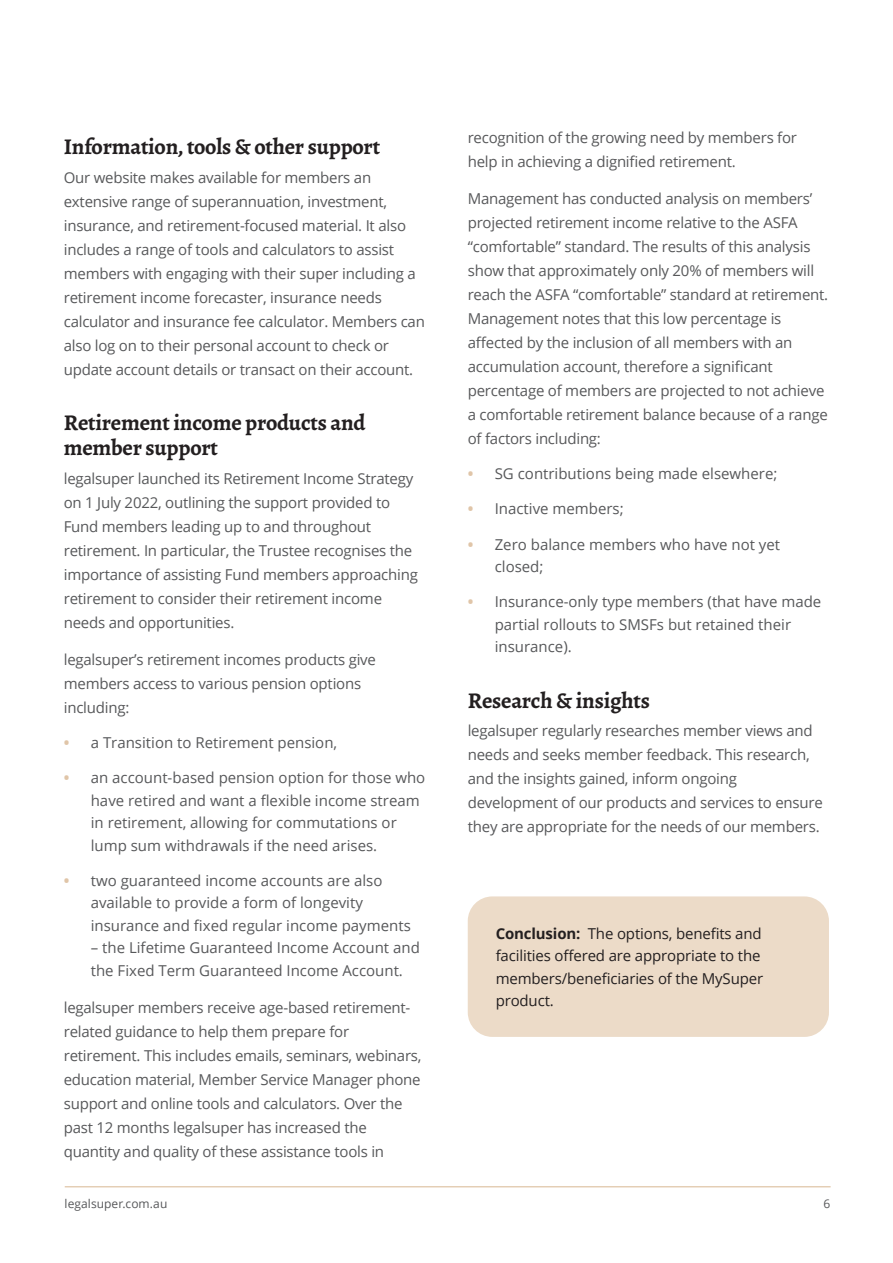
<style>
.page{position:relative;width:893px;height:1263px;background:#fff}
.page>*{position:absolute;margin:0;border:0;box-sizing:border-box;transform-origin:0 0}
.Sub-head_H3{font:700 22.5px/25.5px "Alegreya";letter-spacing:-.01em;color:#231f20}
.Body_2{font:15px/24px "Open Sans";letter-spacing:-.015em;color:#57585a}
.discl{font:15px/22.5px "Open Sans";letter-spacing:-.01em;color:#231f20}
.t1{font:12px "Open Sans";letter-spacing:.005em;color:#57585a}
.s1{font-weight:700;color:#e0c5a8}
.s2{font-weight:700}
</style>
<div class="page">
<div style="left:468px;top:896px;width:361px;height:141px;background:#ecdbc8;border-radius:25px"></div>
<hr style="left:65px;top:1186px;width:766px;height:1px;background:#d8b792">
<p class="Sub-head_H3" style="left:64px;top:134px;width:318px">Information, tools &amp; other support</p>
<p class="Body_2" style="left:64px;top:165px;width:363px">Our website makes available for members an extensive range of superannuation, investment, insurance, and retirement-focused material. It also includes a range of tools and calculators to assist members with engaging with their super including a retirement income forecaster, insurance needs calculator and insurance fee calculator. Members can also log on to their personal account to check or update account details or transact on their account.</p>
<p class="Sub-head_H3" style="left:64px;top:410px;width:303px">Retirement income products and member support</p>
<p class="Body_2" style="left:64px;top:466px;width:356px">legalsuper launched its Retirement Income Strategy on 1 July 2022, outlining the support provided to Fund members leading up to and throughout retirement. In particular, the Trustee recognises the importance of assisting Fund members approaching retirement to consider their retirement income needs and opportunities.</p>
<p class="Body_2" style="left:64px;top:647px;width:314px">legalsuper’s retirement incomes products give members access to various pension options including:</p>
<p class="Body_2" style="left:64px;top:730px;width:275px"><span class="s1">•</span> a Transition to Retirement pension,</p>
<p class="Body_2" style="left:91px;top:766px;width:336px;line-height:22.5px;text-indent:-27px"><span class="s1">•</span> an account-based pension option for those who have retired and want a flexible income stream in retirement, allowing for commutations or lump sum withdrawals if the need arises.</p>
<p class="Body_2" style="left:91px;top:869px;width:322px;line-height:22.5px;text-indent:-27px"><span class="s1">•</span> two guaranteed income accounts are also available to provide a form of longevity insurance and fixed regular income payments</p>
<p class="Body_2" style="left:91px;top:936px;width:331px;line-height:22.5px">– the Lifetime Guaranteed Income Account and the Fixed Term Guaranteed Income Account.</p>
<p class="Body_2" style="left:64px;top:995px;width:359px">legalsuper members receive age-based retirement&shy;related guidance to help them prepare for retirement. This includes emails, seminars, webinars, education material, Member Service Manager phone support and online tools and calculators. Over the past 12 months legalsuper has increased the quantity and quality of these assistance tools in</p>
<p class="Body_2" style="left:468px;top:125px;width:331px">recognition of the growing need by members for help in achieving a dignified retirement.</p>
<p class="Body_2" style="left:468px;top:186px;width:362px">Management has conducted analysis on members’ projected retirement income relative to the ASFA “comfortable” standard. The results of this analysis show that approximately only 20% of members will reach the ASFA “comfortable” standard at retirement.<br>Management notes that this low percentage is affected by the inclusion of all members with an accumulation account, therefore a significant percentage of members are projected to not achieve a comfortable retirement balance because of a range of factors including:</p>
<p class="Body_2" style="left:468px;top:461px;width:311px"><span class="s1">•</span> SG contributions being made elsewhere;</p>
<p class="Body_2" style="left:468px;top:496px;width:157px"><span class="s1">•</span> Inactive members;</p>
<p class="Body_2" style="left:495px;top:532px;width:287px;line-height:22.5px;text-indent:-27px"><span class="s1">•</span> Zero balance members who have not yet closed;</p>
<p class="Body_2" style="left:495px;top:590px;width:328px;line-height:22.5px;text-indent:-27px"><span class="s1">•</span> Insurance-only type members (that have made partial rollouts to SMSFs but retained their insurance).</p>
<p class="Sub-head_H3" style="left:468px;top:687px;width:184px">Research &amp; insights</p>
<p class="Body_2" style="left:468px;top:718px;width:356px">legalsuper regularly researches member views and needs and seeks member feedback. This research, and the insights gained, inform ongoing development of our products and services to ensure they are appropriate for the needs of our members.</p>
<p class="discl" style="left:496px;top:921px;width:269px"><span class="s2">Conclusion:</span> The options, benefits and facilities offered are appropriate to the members/beneficiaries of the MySuper product.</p>
<p class="t1" style="left:65px;top:1195px;width:104px">legalsuper.com.au</p>
<p class="t1" style="left:824px;top:1195px;width:8px">6</p>
</div>
